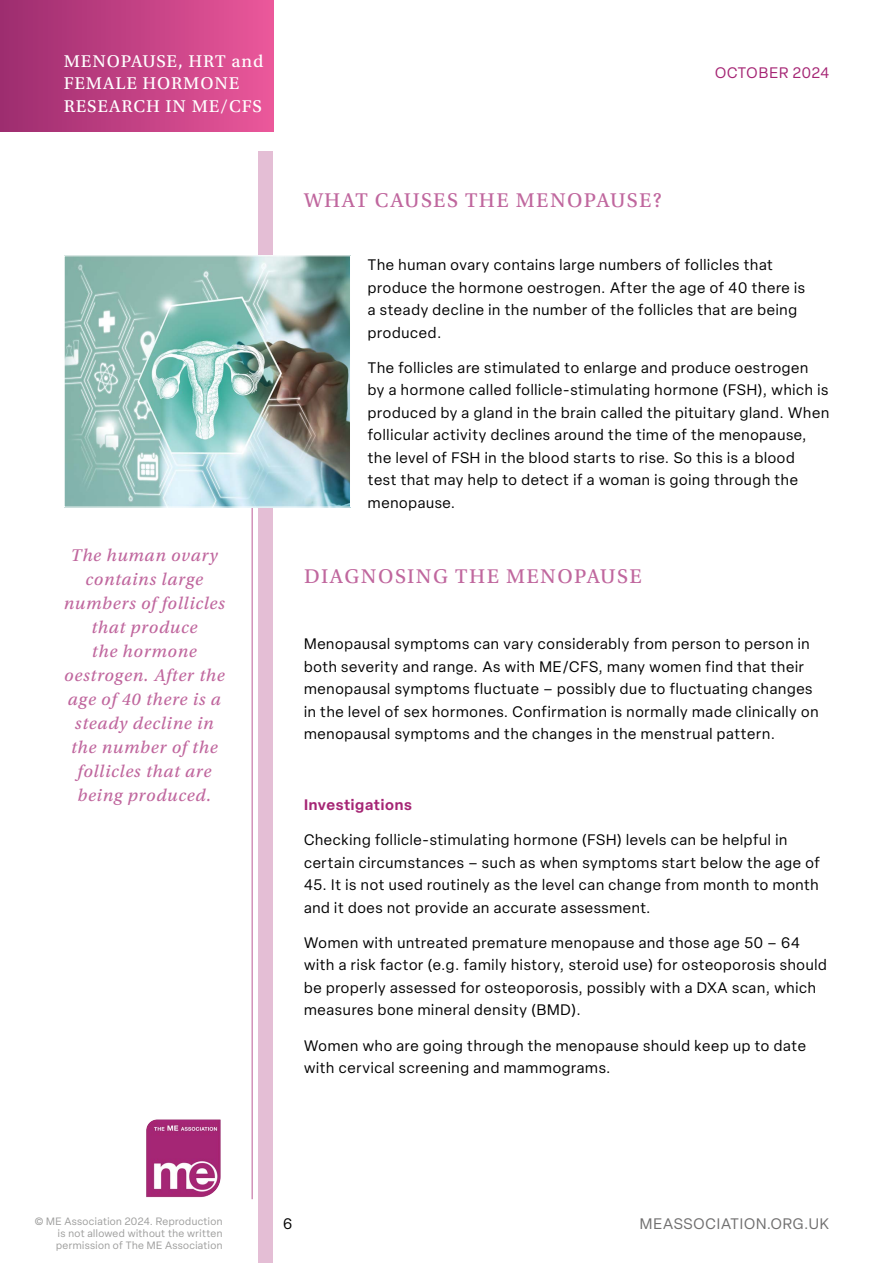
<style>
.page{position:relative;width:893px;height:1263px;background:#fff}
.page>*{position:absolute;margin:0;border:0;box-sizing:border-box;transform-origin:0 0}
.t1{font:21px "Utopia Std Capt";letter-spacing:.07em;color:#c0679e}
.t2{font:18px/24px "Utopia Std Capt It";letter-spacing:.04em;color:#c0679e;text-align:center}
.t3{font:18px/22.5px "Utopia Std Capt";letter-spacing:.05em;color:#fff}
.t4{font:15px/22.5px "Elza";letter-spacing:.05em;color:#000}
.t5{font:15px "Elza";letter-spacing:.06em;color:#706f6f}
.t6{font:600 15px "Elza";letter-spacing:.05em;color:#a52574}
.t7{font:15px "Elza";letter-spacing:.05em;color:#a52574}
.t8{font:10.5px/12px "Elza";letter-spacing:.04em;color:#9d9d9c}
</style>
<div class="page">
<hr style="left:251px;top:258px;width:2px;height:941px;background:#d292b9">
<div style="left:0;top:0;width:273px;height:132px;background:linear-gradient(to right,#9c2c6f,#ea579a)"></div>
<svg style="left:146px;top:1119px;width:75px;height:79px;background:#b5518f"></svg>
<div style="left:258px;top:152px;width:15px;height:1111px;background:#e4bed5"></div>
<img style="left:66px;top:257px;width:283px;height:248px">
<div style="left:64px;top:255px;width:287px;height:252px;border:1px solid #fff"></div>
<p class="t3" style="left:64px;top:50px;width:201px">MENOPAUSE, HRT and<br>FEMALE HORMONE<br>RESEARCH IN ME/CFS</p>
<p class="t2" style="left:64px;top:543px;width:163px">The human ovary contains large numbers of follicles that produce<br>the hormone oestrogen. After the age of 40 there is a steady decline in the number of the follicles that are being produced.</p>
<h1 class="t1" style="left:304px;top:189px;width:359px">WHAT CAUSES THE MENOPAUSE?</h1>
<p class="t7" style="left:715px;top:63px;width:116px">OCTOBER 2024</p>
<p class="t4" style="left:368px;top:253px;width:439px">The human ovary contains large numbers of follicles that produce the hormone oestrogen. After the age of 40 there is a steady decline in the number of the follicles that are being produced.</p>
<p class="t4" style="left:368px;top:356px;width:463px">The follicles are stimulated to enlarge and produce oestrogen<br>by a hormone called follicle-stimulating hormone (FSH), which is produced by a gland in the brain called the pituitary gland. When follicular activity declines around the time of the menopause, the level of FSH in the blood starts to rise. So this is a blood<br>test that may help to detect if a woman is going through the menopause.</p>
<h1 class="t1" style="left:304px;top:565px;width:339px">DIAGNOSING THE MENOPAUSE</h1>
<p class="t4" style="left:304px;top:633px;width:516px">Menopausal symptoms can vary considerably from person to person in both severity and range. As with ME/CFS, many women find that their menopausal symptoms fluctuate – possibly due to fluctuating changes in the level of sex hormones. Confirmation is normally made clinically on menopausal symptoms and the changes in the menstrual pattern.</p>
<p class="t6" style="left:304px;top:794px;width:110px">Investigations</p>
<p class="t4" style="left:304px;top:829px;width:517px">Checking follicle-stimulating hormone (FSH) levels can be helpful in certain circumstances – such as when symptoms start below the age of</p>
<p class="t4" style="left:304px;top:874px;width:516px">45. It is not used routinely as the level can change from month to month and it does not provide an accurate assessment.</p>
<p class="t4" style="left:304px;top:931px;width:524px">Women with untreated premature menopause and those age 50 – 64 with a risk factor (e.g. family history, steroid use) for osteoporosis should be properly assessed for osteoporosis, possibly with a DXA scan, which measures bone mineral density (BMD).</p>
<p class="t4" style="left:304px;top:1034px;width:503px">Women who are going through the menopause should keep up to date with cervical screening and mammograms.</p>
<p class="t8" style="left:35px;top:1215px;width:189px">© ME Association 2024. Reproduction</p>
<p class="t4" style="left:283px;top:1212px;width:11px">6</p>
<p class="t5" style="left:640px;top:1214px;width:191px">MEASSOCIATION.ORG.UK</p>
<p class="t8" style="left:56px;top:1227px;width:168px">is not allowed without the written permission of The ME Association</p>
</div>
